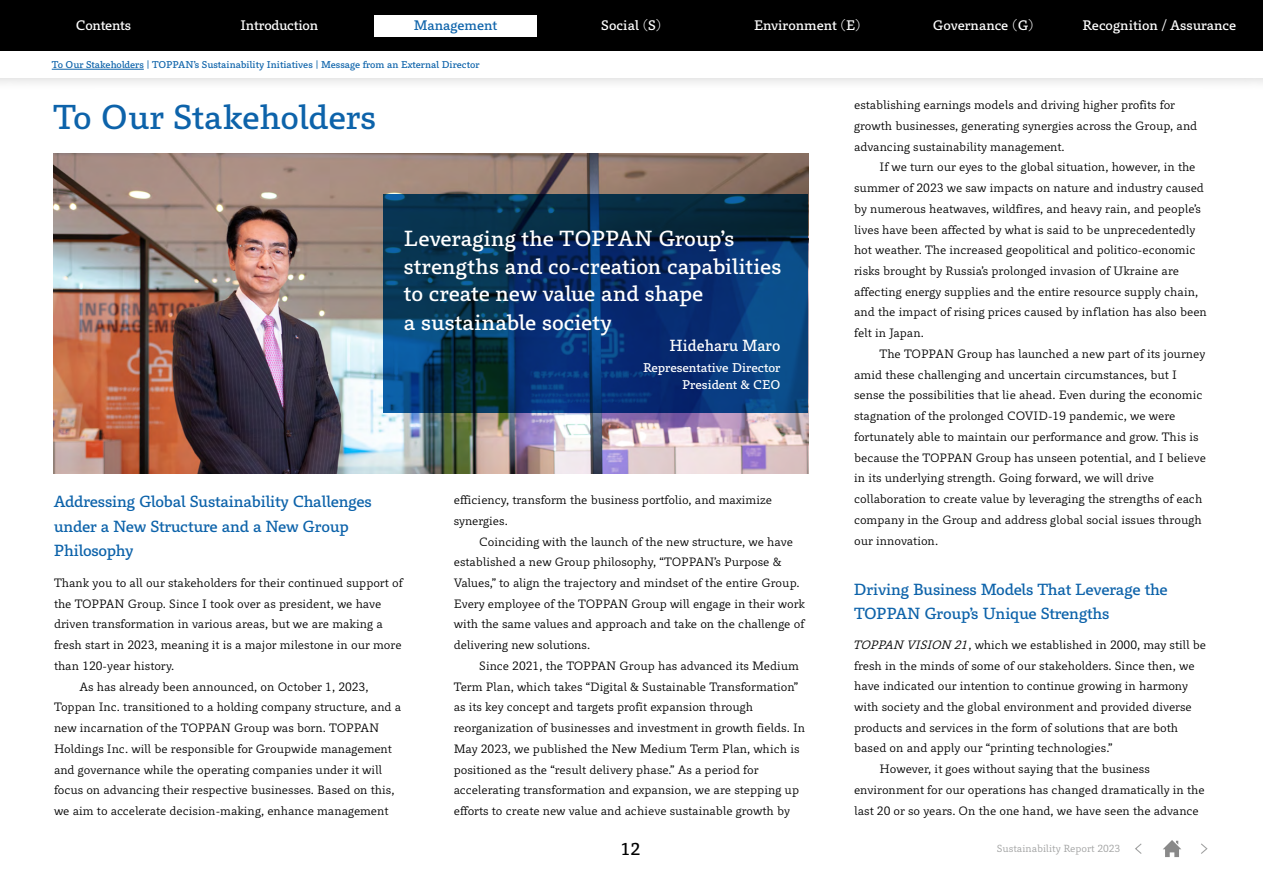
<style>
.page{position:relative;width:1263px;height:893px;background:#fff}
.page>*{position:absolute;margin:0;border:0;box-sizing:border-box;transform-origin:0 0}
.t1{font:31.95px "P Bunkyu Go Pr 6 N DB";letter-spacing:-.005em;color:#0d63aa}
.t2{font:20.25px/28px "P Bunkyu Go Pr 6 N DB";color:#fff}
.t3{font:15.9px "P Bunkyu Go Pr 6 N DB";color:#000}
.t4{font:14.85px/24.5px "P Bunkyu Go Pr 6 N DB";letter-spacing:-.015em;color:#0d63aa}
.t5{font:14.85px "Toppan Bunkyu Gothic Pr 6 N DB";color:#fff;scale:.96 1}
.t6{font:12.75px "P Bunkyu Go Pr 6 N DB";letter-spacing:-.01em;color:#fff}
.t7{font:12.75px "P Bunkyu Go Pr 6 N DB";letter-spacing:-.01em;color:#0d63aa}
.t8{font:11.7px/17px "Toppan Bunkyu Gothic Pr 6 N DB";color:#fff;text-align:right}
.t9{font:11.25px/20.7px "Toppan Bunkyu Gothic Pr 6 N";color:#000}
.t10{font:9.6px "P Bunkyu Go Pr 6 N R";color:#9fa0a0}
.t11{font:9.15px "P Bunkyu Go Pr 6 N DB";color:#0d63aa}
.s1{font-style:italic}
</style>
<div class="page">
<svg style="left:1135px;top:843px;width:7px;height:11px"></svg>
<svg style="left:1201px;top:843px;width:7px;height:11px"></svg>
<svg style="left:1163px;top:840px;width:18px;height:17px"></svg>
<img style="left:53px;top:154px;width:756px;height:319px">
<svg style="left:383px;top:194px;width:424px;height:218px;background:#073364"></svg>
<div style="left:0;top:37px;width:1263px;height:55px;background:#000;opacity:.2"></div>
<div style="left:0;top:51px;width:1263px;height:27px;background:#fff"></div>
<div style="left:0;top:0;width:1263px;height:51px;background:#000"></div>
<div style="left:374px;top:15px;width:163px;height:21px;background:#fff"></div>
<hr style="left:52px;top:69px;width:92px;height:1px;background:#0d63aa">
<p class="t6" style="left:76px;top:19px;width:57px">Contents</p>
<p class="t6" style="left:241px;top:19px;width:79px">Introduction</p>
<p class="t7" style="left:414px;top:19px;width:85px">Management</p>
<p class="t6" style="left:601px;top:19px;width:62px">Social (S)</p>
<p class="t6" style="left:754px;top:19px;width:108px">Environment (E)</p>
<p class="t6" style="left:933px;top:19px;width:102px">Governance (G)</p>
<p class="t6" style="left:1082px;top:19px;width:155px">Recognition / Assurance</p>
<p class="t11" style="left:52px;top:59px;width:429px">To Our Stakeholders | TOPPAN’s Sustainability Initiatives | Message from an External Director</p>
<h1 class="t1" style="left:53px;top:99px;width:324px">To Our Stakeholders</h1>
<h2 class="t2" style="left:404px;top:225px;width:379px">Leveraging the TOPPAN Group’s strengths and co-creation capabilities to create new value and shape<br>a sustainable society</h2>
<h3 class="t5" style="left:670px;top:337px;width:117px">Hideharu Maro</h3>
<p class="t8" style="left:643px;top:360px;width:139px">Representative Director<br>President &amp; CEO</p>
<h3 class="t4" style="left:54px;top:490px;width:320px">Addressing Global Sustainability Challenges under a New Structure and a New Group<br>Philosophy</h3>
<p class="t9" style="left:54px;top:573px;width:350px">Thank you to all our stakeholders for their continued support of</p>
<p class="t9" style="left:54px;top:593px;width:329px">the TOPPAN Group. Since I took over as president, we have</p>
<p class="t9" style="left:54px;top:614px;width:330px">driven transformation in various areas, but we are making a</p>
<p class="t9" style="left:54px;top:635px;width:349px">fresh start in 2023, meaning it is a major milestone in our more</p>
<p class="t9" style="left:54px;top:656px;width:122px">than 120-year history.</p>
<p class="t9" style="left:80px;top:676px;width:291px">As has already been announced, on October 1, 2023,</p>
<p class="t9" style="left:54px;top:697px;width:349px">Toppan Inc. transitioned to a holding company structure, and a</p>
<p class="t9" style="left:54px;top:718px;width:327px">new incarnation of the TOPPAN Group was born. TOPPAN</p>
<p class="t9" style="left:54px;top:739px;width:339px">Holdings Inc. will be responsible for Groupwide management</p>
<p class="t9" style="left:54px;top:759px;width:330px">and governance while the operating companies under it will</p>
<p class="t9" style="left:54px;top:780px;width:342px">focus on advancing their respective businesses. Based on this,</p>
<p class="t9" style="left:54px;top:801px;width:336px">we aim to accelerate decision-making, enhance management</p>
<p class="t9" style="left:454px;top:490px;width:320px">efficiency, transform the business portfolio, and maximize synergies.</p>
<p class="t9" style="left:454px;top:531px;width:353px;text-indent:26px">Coinciding with the launch of the new structure, we have established a new Group philosophy, “TOPPAN’s Purpose &amp; Values,” to align the trajectory and mindset of the entire Group.<br>Every employee of the TOPPAN Group will engage in their work with the same values and approach and take on the challenge of delivering new solutions.</p>
<p class="t9" style="left:454px;top:656px;width:353px;text-indent:26px">Since 2021, the TOPPAN Group has advanced its Medium Term Plan, which takes “Digital &amp; Sustainable Transformation” as its key concept and targets profit expansion through reorganization of businesses and investment in growth fields. In May 2023, we published the New Medium Term Plan, which is positioned as the “result delivery phase.” As a period for accelerating transformation and expansion, we are stepping up efforts to create new value and achieve sustainable growth by</p>
<p class="t9" style="left:854px;top:95px;width:345px">establishing earnings models and driving higher profits for growth businesses, generating synergies across the Group, and advancing sustainability management.</p>
<p class="t9" style="left:854px;top:157px;width:354px;text-indent:26px">If we turn our eyes to the global situation, however, in the summer of 2023 we saw impacts on nature and industry caused by numerous heatwaves, wildfires, and heavy rain, and people’s lives have been affected by what is said to be unprecedentedly hot weather. The increased geopolitical and politico-economic risks brought by Russia’s prolonged invasion of Ukraine are affecting energy supplies and the entire resource supply chain, and the impact of rising prices caused by inflation has also been felt in Japan.</p>
<p class="t9" style="left:854px;top:344px;width:353px;text-indent:26px">The TOPPAN Group has launched a new part of its journey amid these challenging and uncertain circumstances, but I sense the possibilities that lie ahead. Even during the economic stagnation of the prolonged COVID-19 pandemic, we were fortunately able to maintain our performance and grow. This is because the TOPPAN Group has unseen potential, and I believe in its underlying strength. Going forward, we will drive collaboration to create value by leveraging the strengths of each company in the Group and address global social issues through our innovation.</p>
<h3 class="t4" style="left:854px;top:577px;width:315px">Driving Business Models That Leverage the<br>TOPPAN Group’s Unique Strengths</h3>
<p class="t9" style="left:853px;top:634px;width:355px"><span class="s1">TOPPAN VISION 21</span>, which we established in 2000, may still be</p>
<p class="t9" style="left:854px;top:655px;width:342px">fresh in the minds of some of our stakeholders. Since then, we</p>
<p class="t9" style="left:854px;top:676px;width:335px">have indicated our intention to continue growing in harmony</p>
<p class="t9" style="left:854px;top:697px;width:339px">with society and the global environment and provided diverse</p>
<p class="t9" style="left:854px;top:717px;width:326px">products and services in the form of solutions that are both</p>
<p class="t9" style="left:854px;top:738px;width:260px">based on and apply our “printing technologies.”</p>
<p class="t9" style="left:880px;top:759px;width:272px">However, it goes without saying that the business</p>
<p class="t9" style="left:854px;top:780px;width:352px">environment for our operations has changed dramatically in the</p>
<p class="t9" style="left:854px;top:800px;width:346px">last 20 or so years. On the one hand, we have seen the advance</p>
<h3 class="t3" style="left:621px;top:840px;width:21px">12</h3>
<p class="t10" style="left:997px;top:843px;width:125px">Sustainability Report 2023</p>
</div>
